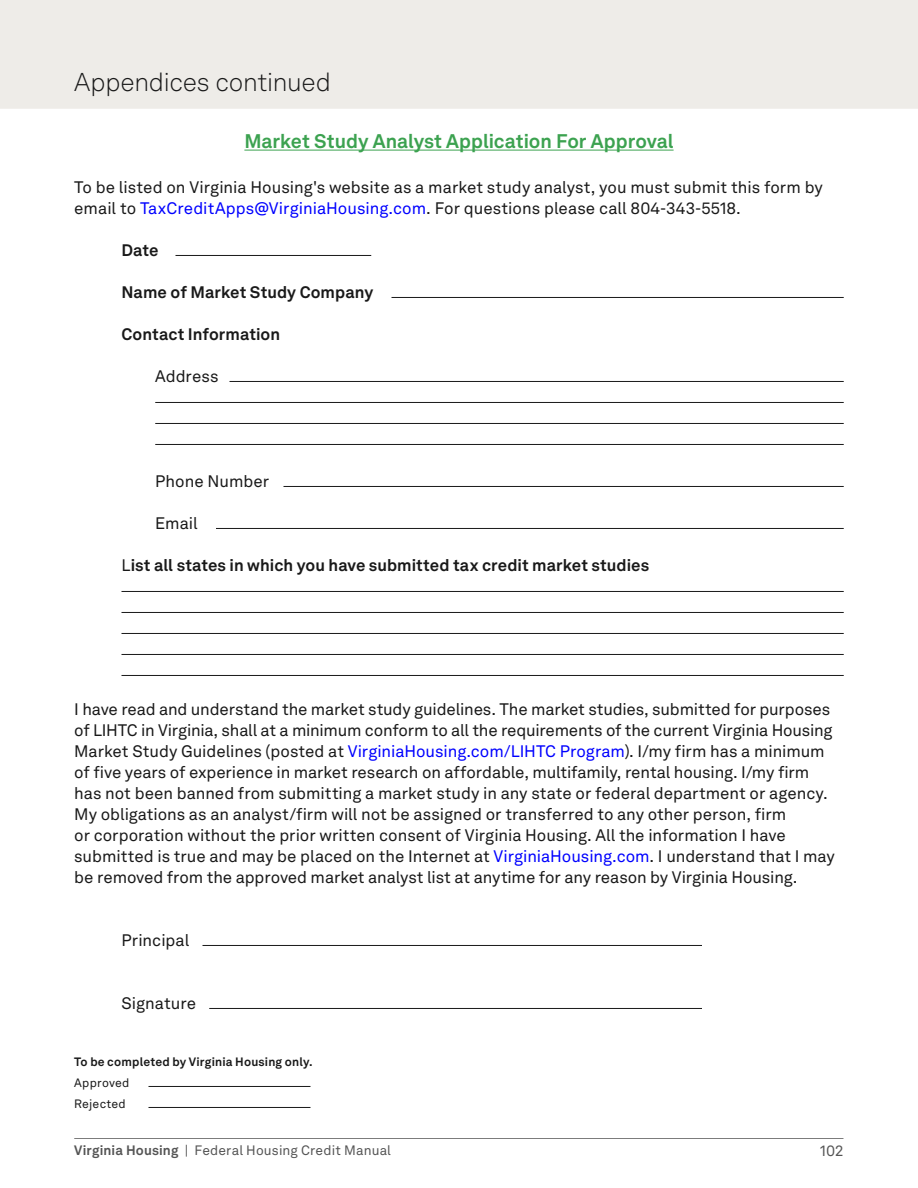
<style>
.page{position:relative;width:918px;height:1188px;background:#fff}
.page>*{position:absolute;margin:0;border:0;box-sizing:border-box;transform-origin:0 0}
.t1{font:300 25.5px "Akkurat LL";letter-spacing:-.01em;color:#191919}
.t2{font:700 19.5px "Akkurat LL";color:#3ca250}
.t3{font:16.5px/21px "Akkurat LL";letter-spacing:-.005em;color:#191919}
.t4{font:700 16.5px "Akkurat LL";color:#191919}
.t5{font:15px "Akkurat LL";color:#555}
.t6{font:13.5px "Akkurat LL";letter-spacing:.01em;color:#555}
.t7{font:700 12px "Akkurat LL";letter-spacing:.015em;color:#191919}
.t8{font:12px/21px "Akkurat LL";letter-spacing:.015em;color:#191919}
.s1{color:#00f}
.s2{font-weight:400}
.s3{font-weight:700}
</style>
<div class="page">
<div style="left:0;top:0;width:918px;height:109px;background:#eeece8"></div>
<hr style="left:74px;top:1138px;width:769px;height:1px;background:#7c7c7c">
<hr style="left:244px;top:150px;width:430px;height:1px;background:#3ca250">
<hr style="left:176px;top:255px;width:195px;height:1px;background:#191919">
<hr style="left:392px;top:297px;width:452px;height:1px;background:#191919">
<hr style="left:230px;top:381px;width:614px;height:1px;background:#191919">
<hr style="left:155px;top:402px;width:689px;height:1px;background:#191919">
<hr style="left:155px;top:423px;width:689px;height:1px;background:#191919">
<hr style="left:155px;top:444px;width:689px;height:1px;background:#191919">
<hr style="left:284px;top:486px;width:560px;height:1px;background:#191919">
<hr style="left:216px;top:528px;width:628px;height:1px;background:#191919">
<hr style="left:122px;top:591px;width:722px;height:1px;background:#191919">
<hr style="left:122px;top:612px;width:722px;height:1px;background:#191919">
<hr style="left:122px;top:633px;width:722px;height:1px;background:#191919">
<hr style="left:122px;top:654px;width:722px;height:1px;background:#191919">
<hr style="left:122px;top:675px;width:722px;height:1px;background:#191919">
<hr style="left:202px;top:945px;width:500px;height:1px;background:#191919">
<hr style="left:209px;top:1008px;width:493px;height:1px;background:#191919">
<hr style="left:148px;top:1086px;width:162px;height:1px;background:#191919">
<hr style="left:148px;top:1107px;width:162px;height:1px;background:#191919">
<h1 class="t1" style="left:74px;top:65px;width:258px">Appendices continued</h1>
<p class="t2" style="left:244px;top:126px;width:431px">Market Study Analyst Application For Approval</p>
<p class="t3" style="left:74px;top:176px;width:750px">To be listed on Virginia Housing's website as a market study analyst, you must submit this form by email to <span class="s1">TaxCreditApps@VirginiaHousing.com</span>. For questions please call 804-343-5518.</p>
<p class="t4" style="left:121px;top:237px;width:39px">Date</p>
<p class="t4" style="left:121px;top:279px;width:253px">Name of Market Study Company</p>
<p class="t4" style="left:121px;top:321px;width:160px">Contact Information</p>
<p class="t3" style="left:155px;top:365px;width:65px">Address</p>
<p class="t3" style="left:155px;top:470px;width:116px">Phone Number</p>
<p class="t3" style="left:155px;top:512px;width:44px">Email</p>
<p class="t4" style="left:121px;top:552px;width:529px"><span class="s2">L</span>ist all states in which you have submitted tax credit market studies</p>
<p class="t3" style="left:74px;top:698px;width:762px">I have read and understand the market study guidelines. The market studies, submitted for purposes of LIHTC in Virginia, shall at a minimum conform to all the requirements of the current Virginia Housing Market Study Guidelines (posted at <span class="s1">VirginiaHousing.com/LIHTC Program</span>). I/my firm has a minimum of five years of experience in market research on affordable, multifamily, rental housing. I/my firm has not been banned from submitting a market study in any state or federal department or agency.<br>My obligations as an analyst/firm will not be assigned or transferred to any other person, firm<br>or corporation without the prior written consent of Virginia Housing. All the information I have submitted is true and may be placed on the Internet at <span class="s1">VirginiaHousing.com</span>. I understand that I may be removed from the approved market analyst list at anytime for any reason by Virginia Housing.</p>
<p class="t3" style="left:121px;top:929px;width:69px">Principal</p>
<p class="t3" style="left:121px;top:992px;width:76px">Signature</p>
<p class="t7" style="left:74px;top:1052px;width:240px">To be completed by Virginia Housing only.</p>
<p class="t8" style="left:74px;top:1071px;width:57px">Approved<br>Rejected</p>
<p class="t6" style="left:74px;top:1140px;width:318px"><span class="s3">Virginia Housing</span> | Federal Housing Credit Manual</p>
<p class="t5" style="left:820px;top:1140px;width:25px">102</p>
</div>
